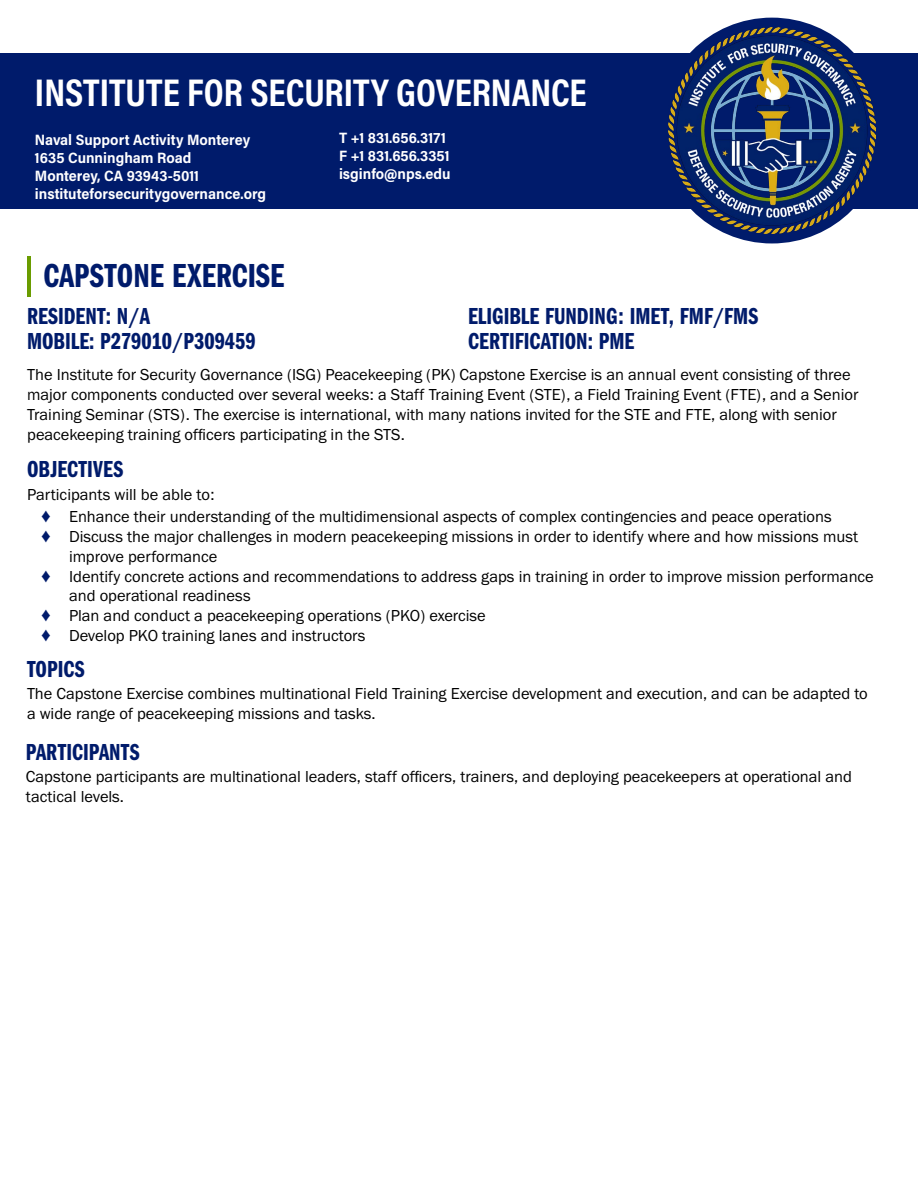
<style>
.page{position:relative;width:918px;height:1188px;background:#fff}
.page>*{position:absolute;margin:0;border:0;box-sizing:border-box;transform-origin:0 0}
.Document_Title{font:700 39px "Acumin Pro Cond";color:#fff}
.t1{font:34.5px "Franklin Gothic URW Com Dem";color:#001b6b}
.Sub_Headers{font:24px "Franklin Gothic URW Com Dem";color:#001b6b}
.Body_Text{font:16.5px/19.8px "Franklin Gothic URW Boo";color:#000}
.Bullet_Text{font:16.5px/19.8px "Franklin Gothic URW Boo";color:#000}
.Contact_Information{font:700 15px "Acumin Pro Semi Cond";color:#fff}
.s1{color:#001b6b}
</style>
<div class="page">
<div style="left:659px;top:18px;width:226px;height:225px;background:#001b6b;border-radius:50%"></div>
<div style="left:0;top:53px;width:918px;height:156px;background:#001b6b"></div>
<img style="left:668px;top:27px;width:207px;height:207px">
<hr style="left:27px;top:256px;width:4px;height:41px;background:#6a9c00">
<h1 class="Document_Title" style="left:35px;top:67px;width:553px">INSTITUTE FOR SECURITY GOVERNANCE</h1>
<h4 class="Contact_Information" style="left:35px;top:129px;width:217px">Naval Support Activity Monterey</h4>
<h4 class="Contact_Information" style="left:35px;top:147px;width:158px">1635 Cunningham Road</h4>
<h4 class="Contact_Information" style="left:35px;top:165px;width:166px">Monterey, CA 93943-5011</h4>
<h4 class="Contact_Information" style="left:35px;top:183px;width:233px">instituteforsecuritygovernance.org</h4>
<h4 class="Contact_Information" style="left:339px;top:127px;width:108px">T +1 831.656.3171</h4>
<h4 class="Contact_Information" style="left:339px;top:145px;width:112px">F +1 831.656.3351</h4>
<h4 class="Contact_Information" style="left:339px;top:163px;width:113px">isginfo@nps.edu</h4>
<h2 class="t1" style="left:43px;top:252px;width:242px">CAPSTONE EXERCISE</h2>
<h3 class="Sub_Headers" style="left:27px;top:299px;width:125px">RESIDENT: N/A</h3>
<h3 class="Sub_Headers" style="left:27px;top:324px;width:230px">MOBILE: P279010/P309459</h3>
<h3 class="Sub_Headers" style="left:468px;top:299px;width:291px">ELIGIBLE FUNDING: IMET, FMF/FMS</h3>
<h3 class="Sub_Headers" style="left:468px;top:324px;width:168px">CERTIFICATION: PME</h3>
<p class="Body_Text" style="left:27px;top:364px;width:833px">The Institute for Security Governance (ISG) Peacekeeping (PK) Capstone Exercise is an annual event consisting of three major components conducted over several weeks: a Staff Training Event (STE), a Field Training Event (FTE), and a Senior Training Seminar (STS). The exercise is international, with many nations invited for the STE and FTE, along with senior peacekeeping training officers participating in the STS.</p>
<h3 class="Sub_Headers" style="left:27px;top:453px;width:98px">OBJECTIVES</h3>
<p class="Body_Text" style="left:27px;top:484px;width:189px">Participants will be able to:</p>
<p class="Bullet_Text" style="left:40px;top:506px;width:793px"><span class="s1">♦</span> Enhance their understanding of the multidimensional aspects of complex contingencies and peace operations</p>
<p class="Bullet_Text" style="left:69px;top:526px;width:791px;text-indent:-28px"><span class="s1">♦</span> Discuss the major challenges in modern peacekeeping missions in order to identify where and how missions must improve performance</p>
<p class="Bullet_Text" style="left:69px;top:566px;width:806px;text-indent:-28px"><span class="s1">♦</span> Identify concrete actions and recommendations to address gaps in training in order to improve mission performance and operational readiness</p>
<p class="Bullet_Text" style="left:40px;top:605px;width:447px"><span class="s1">♦</span> Plan and conduct a peacekeeping operations (PKO) exercise</p>
<p class="Bullet_Text" style="left:40px;top:625px;width:327px"><span class="s1">♦</span> Develop PKO training lanes and instructors</p>
<h3 class="Sub_Headers" style="left:27px;top:652px;width:59px">TOPICS</h3>
<p class="Body_Text" style="left:27px;top:684px;width:842px">The Capstone Exercise combines multinational Field Training Exercise development and execution, and can be adapted to</p>
<p class="Body_Text" style="left:27px;top:703px;width:350px">a wide range of peacekeeping missions and tasks.</p>
<h3 class="Sub_Headers" style="left:26px;top:735px;width:115px">PARTICIPANTS</h3>
<p class="Body_Text" style="left:26px;top:767px;width:828px">Capstone participants are multinational leaders, staff officers, trainers, and deploying peacekeepers at operational and tactical levels.</p>
</div>
